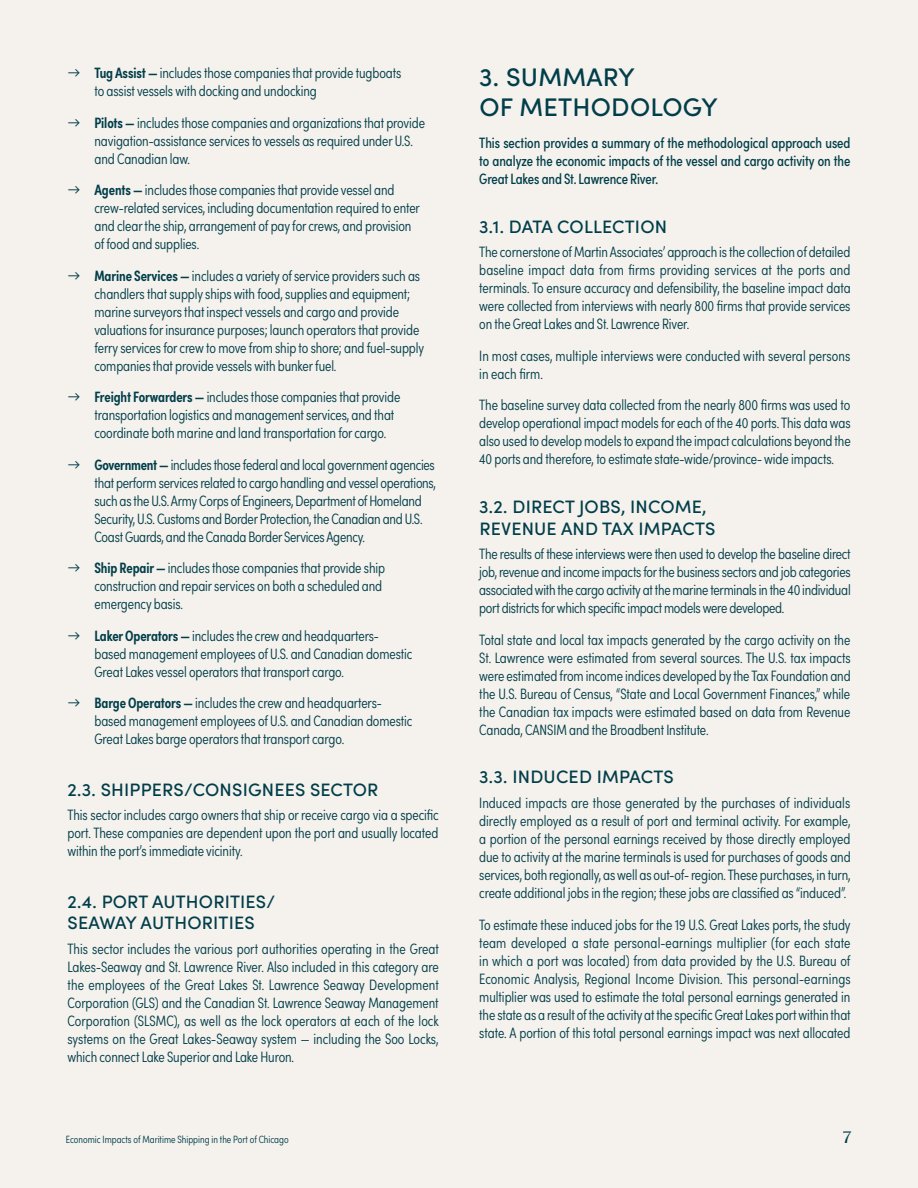
<style>
.page{position:relative;width:918px;height:1188px;background:#f5f1ec}
.page>*{position:absolute;margin:0;border:0;box-sizing:border-box;transform-origin:0 0}
.t1{font:500 25.5px/30.6px "Sofia Pro";letter-spacing:.01em;color:#003e4a}
.t2{font:500 18px/21.6px "Sofia Pro";letter-spacing:.01em;color:#003e4a}
.t3{font:700 18px "Moneta";color:#003e4a}
.t4{font:300 15px/18px "Sofia Pro Condensed";letter-spacing:-.005em;color:#003e4a}
.t5{font:15px/18px "Sofia Pro Condensed";letter-spacing:-.005em;color:#003e4a;text-align:justify}
.t6{font:300 10.5px "Sofia Pro Condensed";color:#003e4a}
.s1{font-family:"Sofia Pro"}
.s2{font-weight:600}
</style>
<div class="page">
<p class="t4" style="left:94px;top:63px;width:308px;text-indent:-27px"><span class="s1">→</span> <span class="s2">Tug Assist —</span> includes those companies that provide tugboats to assist vessels with docking and undocking</p>
<p class="t4" style="left:94px;top:113px;width:332px;text-indent:-27px"><span class="s1">→</span> <span class="s2">Pilots —</span> includes those companies and organizations that provide navigation-assistance services to vessels as required under U.S. and Canadian law.</p>
<p class="t4" style="left:94px;top:180px;width:327px;text-indent:-27px"><span class="s1">→</span> <span class="s2">Agents —</span> includes those companies that provide vessel and crew-related services, including documentation required to enter and clear the ship, arrangement of pay for crews, and provision of food and supplies.</p>
<p class="t4" style="left:94px;top:266px;width:331px;text-indent:-27px"><span class="s1">→</span> <span class="s2">Marine Services —</span> includes a variety of service providers such as chandlers that supply ships with food, supplies and equipment; marine surveyors that inspect vessels and cargo and provide valuations for insurance purposes; launch operators that provide ferry services for crew to move from ship to shore; and fuel-supply companies that provide vessels with bunker fuel.</p>
<p class="t4" style="left:94px;top:387px;width:307px;text-indent:-27px"><span class="s1">→</span> <span class="s2">Freight Forwarders —</span> includes those companies that provide transportation logistics and management services, and that coordinate both marine and land transportation for cargo.</p>
<p class="t4" style="left:94px;top:455px;width:343px;text-indent:-27px"><span class="s1">→</span> <span class="s2">Government —</span> includes those federal and local government agencies that perform services related to cargo handling and vessel operations, such as the U.S. Army Corps of Engineers, Department of Homeland Security, U.S. Customs and Border Protection, the Canadian and U.S.<br>Coast Guards, and the Canada Border Services Agency.</p>
<p class="t4" style="left:94px;top:558px;width:292px;text-indent:-27px"><span class="s1">→</span> <span class="s2">Ship Repair —</span> includes those companies that provide ship construction and repair services on both a scheduled and emergency basis.</p>
<p class="t4" style="left:94px;top:626px;width:319px;text-indent:-27px"><span class="s1">→</span> <span class="s2">Laker Operators —</span> includes the crew and headquarters&shy;based management employees of U.S. and Canadian domestic<br>Great Lakes vessel operators that transport cargo.</p>
<p class="t4" style="left:94px;top:693px;width:319px;text-indent:-27px"><span class="s1">→</span> <span class="s2">Barge Operators —</span> includes the crew and headquarters&shy;based management employees of U.S. and Canadian domestic<br>Great Lakes barge operators that transport cargo.</p>
<p class="t2" style="left:68px;top:777px;width:312px">2.3. SHIPPERS/CONSIGNEES SECTOR</p>
<p class="t4" style="left:68px;top:805px;width:373px;text-align:justify">This sector includes cargo owners that ship or receive cargo via a specific port. These companies are dependent upon the port and usually located within the port’s immediate vicinity.</p>
<p class="t2" style="left:68px;top:889px;width:209px">2.4. PORT AUTHORITIES/<br>SEAWAY AUTHORITIES</p>
<p class="t4" style="left:68px;top:939px;width:373px;text-align:justify">This sector includes the various port authorities operating in the Great Lakes-Seaway and St. Lawrence River. Also included in this category are the employees of the Great Lakes St. Lawrence Seaway Development Corporation (GLS) and the Canadian St. Lawrence Seaway Management Corporation (SLSMC), as well as the lock operators at each of the lock systems on the Great Lakes-Seaway system — including the Soo Locks, which connect Lake Superior and Lake Huron.</p>
<h1 class="t1" style="left:479px;top:60px;width:240px">3. SUMMARY<br>OF METHODOLOGY</h1>
<p class="t5" style="left:479px;top:133px;width:373px">This section provides a summary of the methodological approach used to analyze the economic impacts of the vessel and cargo activity on the Great Lakes and St. Lawrence River.</p>
<p class="t2" style="left:479px;top:214px;width:189px">3.1. DATA COLLECTION</p>
<p class="t4" style="left:479px;top:242px;width:373px;text-align:justify">The cornerstone of Martin Associates’ approach is the collection of detailed baseline impact data from firms providing services at the ports and terminals. To ensure accuracy and defensibility, the baseline impact data were collected from interviews with nearly 800 firms that provide services on the Great Lakes and St. Lawrence River.</p>
<p class="t4" style="left:479px;top:346px;width:373px">In most cases, multiple interviews were conducted with several persons in each firm.</p>
<p class="t4" style="left:479px;top:395px;width:373px;text-align:justify">The baseline survey data collected from the nearly 800 firms was used to develop operational impact models for each of the 40 ports. This data was also used to develop models to expand the impact calculations beyond the 40 ports and therefore, to estimate state-wide/province- wide impacts.</p>
<p class="t2" style="left:479px;top:495px;width:238px">3.2. DIRECT JOBS, INCOME,<br>REVENUE AND TAX IMPACTS</p>
<p class="t4" style="left:479px;top:544px;width:373px;text-align:justify">The results of these interviews were then used to develop the baseline direct job, revenue and income impacts for the business sectors and job categories associated with the cargo activity at the marine terminals in the 40 individual port districts for which specific impact models were developed.</p>
<p class="t4" style="left:479px;top:630px;width:373px;text-align:justify">Total state and local tax impacts generated by the cargo activity on the St. Lawrence were estimated from several sources. The U.S. tax impacts were estimated from income indices developed by the Tax Foundation and the U.S. Bureau of Census, “State and Local Government Finances,” while the Canadian tax impacts were estimated based on data from Revenue Canada, CANSIM and the Broadbent Institute.</p>
<p class="t2" style="left:479px;top:765px;width:196px">3.3. INDUCED IMPACTS</p>
<p class="t4" style="left:479px;top:793px;width:373px;text-align:justify">Induced impacts are those generated by the purchases of individuals directly employed as a result of port and terminal activity. For example, a portion of the personal earnings received by those directly employed due to activity at the marine terminals is used for purchases of goods and services, both regionally, as well as out-of- region. These purchases, in turn, create additional jobs in the region; these jobs are classified as “induced”.</p>
<p class="t4" style="left:479px;top:915px;width:373px;text-align:justify">To estimate these induced jobs for the 19 U.S. Great Lakes ports, the study team developed a state personal-earnings multiplier (for each state in which a port was located) from data provided by the U.S. Bureau of Economic Analysis, Regional Income Division. This personal-earnings multiplier was used to estimate the total personal earnings generated in the state as a result of the activity at the specific Great Lakes port within that state. A portion of this total personal earnings impact was next allocated</p>
<p class="t6" style="left:66px;top:1132px;width:224px">Economic Impacts of Maritime Shipping in the Port of Chicago</p>
<p class="t3" style="left:843px;top:1128px;width:10px">7</p>
</div>
